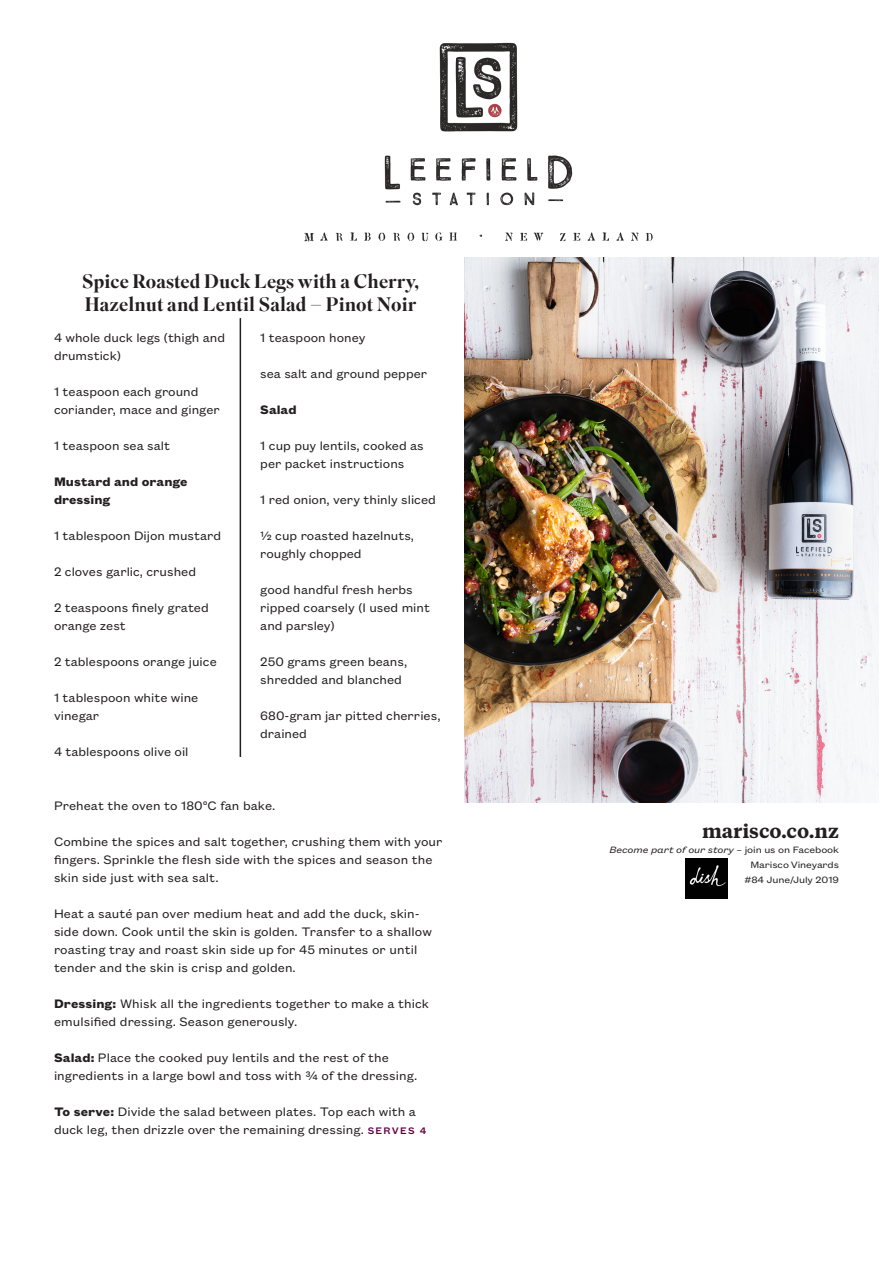
<style>
.page{position:relative;width:893px;height:1263px;background:#fff}
.page>*{position:absolute;margin:0;border:0;box-sizing:border-box;transform-origin:0 0}
.A-recipe_heading{font:500 19.5px/23.4px "Superior Title";color:#231f20}
.A_side_dishes_large{font:600 18.75px "Tiempos Text";color:#231f20;scale:1.04 1}
.A-ingredients_right{font:13.5px/18px "Founders Grotesk Text";letter-spacing:.005em;color:#231f20}
.A-ingredients_right-2{font:700 13.5px/18px "Founders Grotesk Text";color:#231f20}
.A_side_dishes_large-2{font:10.05px/15px "Founders Grotesk Text";letter-spacing:-.01em;color:#231f20;text-align:right;scale:1.08 1}
.s1{font-weight:700}
.s2{font-weight:500;font-size:10.35px;color:#600040}
.s3{font-style:italic}
</style>
<div class="page">
<img style="left:304px;top:42px;width:367px;height:216px">
<hr style="left:240px;top:318px;width:1px;height:439px;background:#231f20">
<img style="left:686px;top:859px;width:41px;height:40px">
<img style="left:464px;top:258px;width:415px;height:544px">
<p class="A-recipe_heading" style="left:82px;top:270px;width:339px">Spice Roasted Duck Legs with a Cherry,<br>Hazelnut and Lentil Salad – Pinot Noir</p>
<p class="A-ingredients_right" style="left:54px;top:328px;width:173px">4 whole duck legs (thigh and drumstick)</p>
<p class="A-ingredients_right" style="left:54px;top:382px;width:167px">1 teaspoon each ground coriander, mace and ginger</p>
<p class="A-ingredients_right" style="left:54px;top:436px;width:118px">1 teaspoon sea salt</p>
<p class="A-ingredients_right-2" style="left:54px;top:472px;width:135px">Mustard and orange dressing</p>
<p class="A-ingredients_right" style="left:54px;top:526px;width:169px">1 tablespoon Dijon mustard</p>
<p class="A-ingredients_right" style="left:54px;top:562px;width:144px">2 cloves garlic, crushed</p>
<p class="A-ingredients_right" style="left:54px;top:598px;width:156px">2 teaspoons finely grated orange zest</p>
<p class="A-ingredients_right" style="left:54px;top:652px;width:164px">2 tablespoons orange juice</p>
<p class="A-ingredients_right" style="left:54px;top:688px;width:146px">1 tablespoon white wine vinegar</p>
<p class="A-ingredients_right" style="left:54px;top:742px;width:136px">4 tablespoons olive oil</p>
<p class="A-ingredients_right" style="left:260px;top:328px;width:107px">1 teaspoon honey</p>
<p class="A-ingredients_right" style="left:260px;top:364px;width:168px">sea salt and ground pepper</p>
<p class="A-ingredients_right-2" style="left:260px;top:400px;width:38px">Salad</p>
<p class="A-ingredients_right" style="left:260px;top:436px;width:165px">1 cup puy lentils, cooked as per packet instructions</p>
<p class="A-ingredients_right" style="left:260px;top:490px;width:177px">1 red onion, very thinly sliced</p>
<p class="A-ingredients_right" style="left:260px;top:526px;width:155px">½ cup roasted hazelnuts, roughly chopped</p>
<p class="A-ingredients_right" style="left:260px;top:580px;width:171px">good handful fresh herbs ripped coarsely (I used mint and parsley)</p>
<p class="A-ingredients_right" style="left:260px;top:652px;width:149px">250 grams green beans, shredded and blanched</p>
<p class="A-ingredients_right" style="left:260px;top:706px;width:182px">680-gram jar pitted cherries, drained</p>
<p class="A-ingredients_right" style="left:54px;top:796px;width:223px">Preheat the oven to 180°C fan bake.</p>
<p class="A-ingredients_right" style="left:54px;top:832px;width:390px">Combine the spices and salt together, crushing them with your fingers. Sprinkle the flesh side with the spices and season the skin side just with sea salt.</p>
<p class="A-ingredients_right" style="left:54px;top:904px;width:379px">Heat a sauté pan over medium heat and add the duck, skin&shy;side down. Cook until the skin is golden. Transfer to a shallow roasting tray and roast skin side up for 45 minutes or until tender and the skin is crisp and golden.</p>
<p class="A-ingredients_right" style="left:54px;top:994px;width:377px"><span class="s1">Dressing:</span> Whisk all the ingredients together to make a thick emulsified dressing. Season generously.</p>
<p class="A-ingredients_right" style="left:54px;top:1048px;width:365px"><span class="s1">Salad:</span> Place the cooked puy lentils and the rest of the ingredients in a large bowl and toss with ¾ of the dressing.</p>
<p class="A-ingredients_right" style="left:54px;top:1102px;width:374px"><span class="s1">To serve:</span> Divide the salad between plates. Top each with a duck leg, then drizzle over the remaining dressing. <span class="s2">SERVES 4</span></p>
<p class="A_side_dishes_large" style="left:702px;top:818px;width:133px">marisco.co.nz</p>
<p class="A_side_dishes_large-2" style="left:609px;top:841px;width:214px"><span class="s3">Become part of our story</span> – join us on Facebook<br>Marisco Vineyards<br>#84 June/July 2019</p>
</div>
